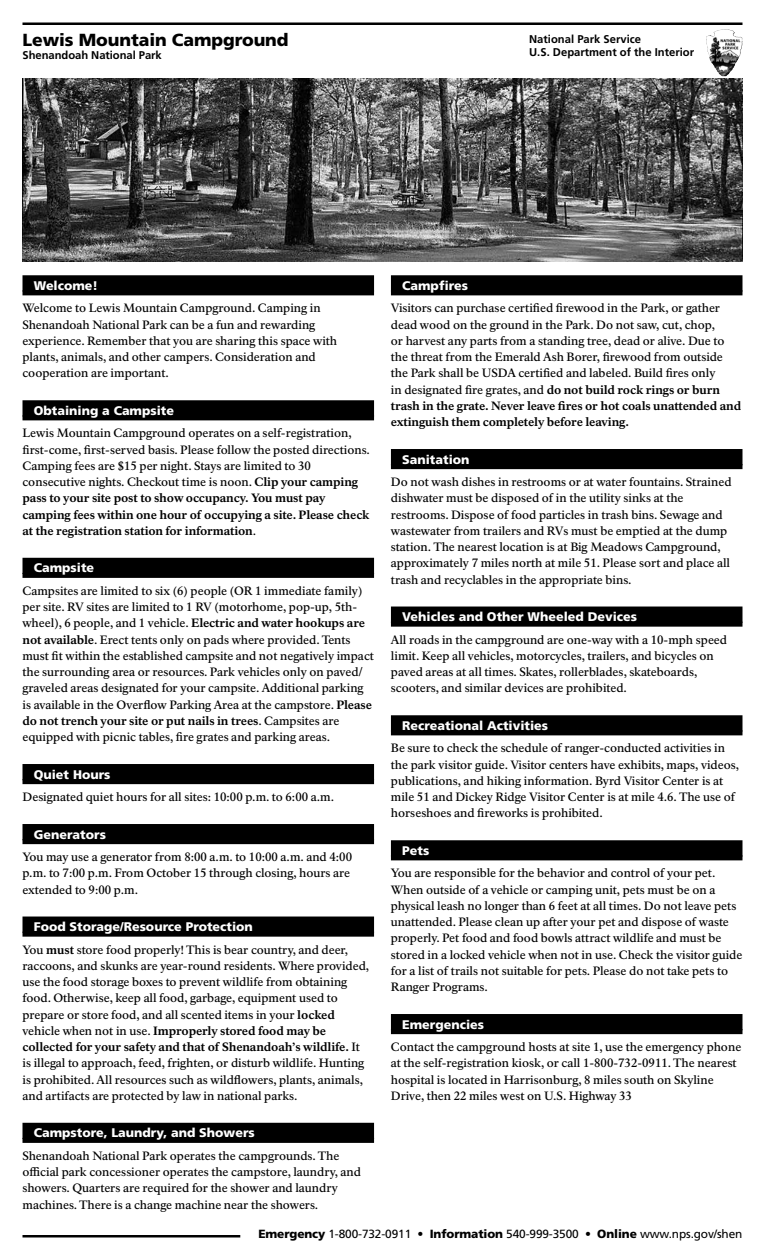
<style>
.page{position:relative;width:765px;height:1260px;background:#fff}
.page>*{position:absolute;margin:0;border:0;box-sizing:border-box;transform-origin:0 0}
.t1{font:900 17.5px "Frutiger LT Std";letter-spacing:-.005em;color:#000}
.Header_in_Black_Bars{font:900 12.5px "Frutiger LT Std";color:#fff}
.Main_Body{font:500 11.88px/16.2px "NPS Rawlinson OT";letter-spacing:-.005em;color:#000}
.P_1_Footer{font:11.88px "Frutiger LT Std";letter-spacing:-.01em;color:#000}
.t2{font:700 11.25px/13.5px "Frutiger LT Std";color:#000}
.s1{font-weight:800}
.s2{font-weight:900}
</style>
<div class="page">
<div style="left:22px;top:275px;width:352px;height:17px;background:#000"></div>
<div style="left:22px;top:290px;width:352px;height:5px;background:#000"></div>
<div style="left:22px;top:400px;width:352px;height:17px;background:#000"></div>
<div style="left:22px;top:415px;width:352px;height:5px;background:#000"></div>
<div style="left:22px;top:558px;width:352px;height:16px;background:#000"></div>
<div style="left:22px;top:573px;width:352px;height:5px;background:#000"></div>
<div style="left:22px;top:764px;width:352px;height:16px;background:#000"></div>
<div style="left:22px;top:779px;width:352px;height:5px;background:#000"></div>
<div style="left:22px;top:824px;width:352px;height:16px;background:#000"></div>
<div style="left:22px;top:839px;width:352px;height:5px;background:#000"></div>
<div style="left:22px;top:917px;width:352px;height:16px;background:#000"></div>
<div style="left:22px;top:932px;width:352px;height:5px;background:#000"></div>
<div style="left:22px;top:1123px;width:352px;height:16px;background:#000"></div>
<div style="left:22px;top:1138px;width:352px;height:5px;background:#000"></div>
<div style="left:391px;top:275px;width:351px;height:17px;background:#000"></div>
<div style="left:391px;top:290px;width:351px;height:5px;background:#000"></div>
<div style="left:391px;top:449px;width:351px;height:16px;background:#000"></div>
<div style="left:391px;top:464px;width:351px;height:5px;background:#000"></div>
<div style="left:391px;top:607px;width:351px;height:16px;background:#000"></div>
<div style="left:391px;top:622px;width:351px;height:5px;background:#000"></div>
<div style="left:391px;top:715px;width:351px;height:17px;background:#000"></div>
<div style="left:391px;top:730px;width:351px;height:5px;background:#000"></div>
<div style="left:391px;top:840px;width:351px;height:17px;background:#000"></div>
<div style="left:391px;top:855px;width:351px;height:5px;background:#000"></div>
<div style="left:391px;top:1014px;width:351px;height:16px;background:#000"></div>
<div style="left:391px;top:1029px;width:351px;height:5px;background:#000"></div>
<img style="left:22px;top:79px;width:720px;height:183px">
<hr style="left:22px;top:22px;width:720px;height:3px;background:#000">
<img style="left:706px;top:29px;width:28px;height:47px">
<hr style="left:22px;top:1235px;width:218px;height:3px;background:#000">
<h1 class="t1" style="left:22px;top:29px;width:268px">Lewis Mountain Campground</h1>
<p class="t2" style="left:22px;top:49px;width:141px">Shenandoah National Park</p>
<p class="t2" style="left:529px;top:32px;width:167px">National Park Service<br>U.S. Department of the Interior</p>
<h2 class="Header_in_Black_Bars" style="left:34px;top:278px;width:66px">Welcome!</h2>
<p class="Main_Body" style="left:22px;top:300px;width:316px">Welcome to Lewis Mountain Campground. Camping in Shenandoah National Park can be a fun and rewarding experience. Remember that you are sharing this space with plants, animals, and other campers. Consideration and cooperation are important.</p>
<h2 class="Header_in_Black_Bars" style="left:34px;top:403px;width:142px">Obtaining a Campsite</h2>
<p class="Main_Body" style="left:22px;top:425px;width:349px">Lewis Mountain Campground operates on a self-registration, first-come, first-served basis. Please follow the posted directions.<br>Camping fees are $15 per night. Stays are limited to 30 consecutive nights. Checkout time is noon. <span class="s1">Clip your camping pass to your site post to show occupancy. You must pay camping fees within one hour of occupying a site. Please check at the registration station for information</span>.</p>
<h2 class="Header_in_Black_Bars" style="left:34px;top:560px;width:62px">Campsite</h2>
<p class="Main_Body" style="left:22px;top:583px;width:353px">Campsites are limited to six (6) people (OR 1 immediate family) per site. RV sites are limited to 1 RV (motorhome, pop-up, 5th&shy;wheel), 6 people, and 1 vehicle. <span class="s1">Electric and water hookups are not available</span>. Erect tents only on pads where provided. Tents must fit within the established campsite and not negatively impact the surrounding area or resources. Park vehicles only on paved/ graveled areas designated for your campsite. Additional parking is available in the Overflow Parking Area at the campstore. <span class="s1">Please do not trench your site or put nails in trees</span>. Campsites are equipped with picnic tables, fire grates and parking areas.</p>
<h2 class="Header_in_Black_Bars" style="left:34px;top:767px;width:78px">Quiet Hours</h2>
<p class="Main_Body" style="left:22px;top:789px;width:313px">Designated quiet hours for all sites: 10:00 p.m. to 6:00 a.m.</p>
<h2 class="Header_in_Black_Bars" style="left:34px;top:827px;width:74px">Generators</h2>
<p class="Main_Body" style="left:22px;top:849px;width:331px">You may use a generator from 8:00 a.m. to 10:00 a.m. and 4:00 p.m. to 7:00 p.m. From October 15 through closing, hours are extended to 9:00 p.m.</p>
<h2 class="Header_in_Black_Bars" style="left:34px;top:919px;width:221px">Food Storage/Resource Protection</h2>
<p class="Main_Body" style="left:22px;top:942px;width:348px">You <span class="s1">must</span> store food properly! This is bear country, and deer, raccoons, and skunks are year-round residents. Where provided, use the food storage boxes to prevent wildlife from obtaining food. Otherwise, keep all food, garbage, equipment used to prepare or store food, and all scented items in your <span class="s1">locked </span>vehicle when not in use. <span class="s1">Improperly stored food may be collected for your safety and that of Shenandoah’s wildlife.</span> It is illegal to approach, feed, frighten, or disturb wildlife. Hunting is prohibited. All resources such as wildflowers, plants, animals, and artifacts are protected by law in national parks.</p>
<h2 class="Header_in_Black_Bars" style="left:34px;top:1125px;width:223px">Campstore, Laundry, and Showers</h2>
<p class="Main_Body" style="left:22px;top:1148px;width:340px">Shenandoah National Park operates the campgrounds. The official park concessioner operates the campstore, laundry, and showers. Quarters are required for the shower and laundry machines. There is a change machine near the showers.</p>
<h2 class="Header_in_Black_Bars" style="left:402px;top:278px;width:67px">Campfires</h2>
<p class="Main_Body" style="left:391px;top:300px;width:352px">Visitors can purchase certified firewood in the Park, or gather dead wood on the ground in the Park. Do not saw, cut, chop,<br>or harvest any parts from a standing tree, dead or alive. Due to the threat from the Emerald Ash Borer, firewood from outside the Park shall be USDA certified and labeled. Build fires only<br>in designated fire grates, and <span class="s1">do not build rock rings or burn trash in the grate. Never leave fires or hot coals unattended and extinguish them completely before leaving.</span></p>
<h2 class="Header_in_Black_Bars" style="left:402px;top:452px;width:69px">Sanitation</h2>
<p class="Main_Body" style="left:391px;top:474px;width:342px">Do not wash dishes in restrooms or at water fountains. Strained dishwater must be disposed of in the utility sinks at the restrooms. Dispose of food particles in trash bins. Sewage and wastewater from trailers and RVs must be emptied at the dump station. The nearest location is at Big Meadows Campground, approximately 7 miles north at mile 51. Please sort and place all trash and recyclables in the appropriate bins.</p>
<h2 class="Header_in_Black_Bars" style="left:402px;top:609px;width:236px">Vehicles and Other Wheeled Devices</h2>
<p class="Main_Body" style="left:391px;top:632px;width:338px">All roads in the campground are one-way with a 10-mph speed limit. Keep all vehicles, motorcycles, trailers, and bicycles on paved areas at all times. Skates, rollerblades, skateboards, scooters, and similar devices are prohibited.</p>
<h2 class="Header_in_Black_Bars" style="left:402px;top:718px;width:147px">Recreational Activities</h2>
<p class="Main_Body" style="left:391px;top:740px;width:350px">Be sure to check the schedule of ranger-conducted activities in the park visitor guide. Visitor centers have exhibits, maps, videos, publications, and hiking information. Byrd Visitor Center is at mile 51 and Dickey Ridge Visitor Center is at mile 4.6. The use of horseshoes and fireworks is prohibited.</p>
<h2 class="Header_in_Black_Bars" style="left:402px;top:843px;width:29px">Pets</h2>
<p class="Main_Body" style="left:391px;top:865px;width:353px">You are responsible for the behavior and control of your pet.<br>When outside of a vehicle or camping unit, pets must be on a physical leash no longer than 6 feet at all times. Do not leave pets unattended. Please clean up after your pet and dispose of waste properly. Pet food and food bowls attract wildlife and must be stored in a locked vehicle when not in use. Check the visitor guide for a list of trails not suitable for pets. Please do not take pets to Ranger Programs.</p>
<h2 class="Header_in_Black_Bars" style="left:402px;top:1017px;width:83px">Emergencies</h2>
<p class="Main_Body" style="left:391px;top:1039px;width:352px">Contact the campground hosts at site 1, use the emergency phone at the self-registration kiosk, or call 1-800-732-0911. The nearest hospital is located in Harrisonburg, 8 miles south on Skyline Drive, then 22 miles west on U.S. Highway 33</p>
<p class="P_1_Footer" style="left:258px;top:1226px;width:486px"><span class="s2">Emergency</span> 1-800-732-0911 • <span class="s2">Information</span> 540-999-3500 • <span class="s2">Online</span> www.nps.gov/shen</p>
</div>
